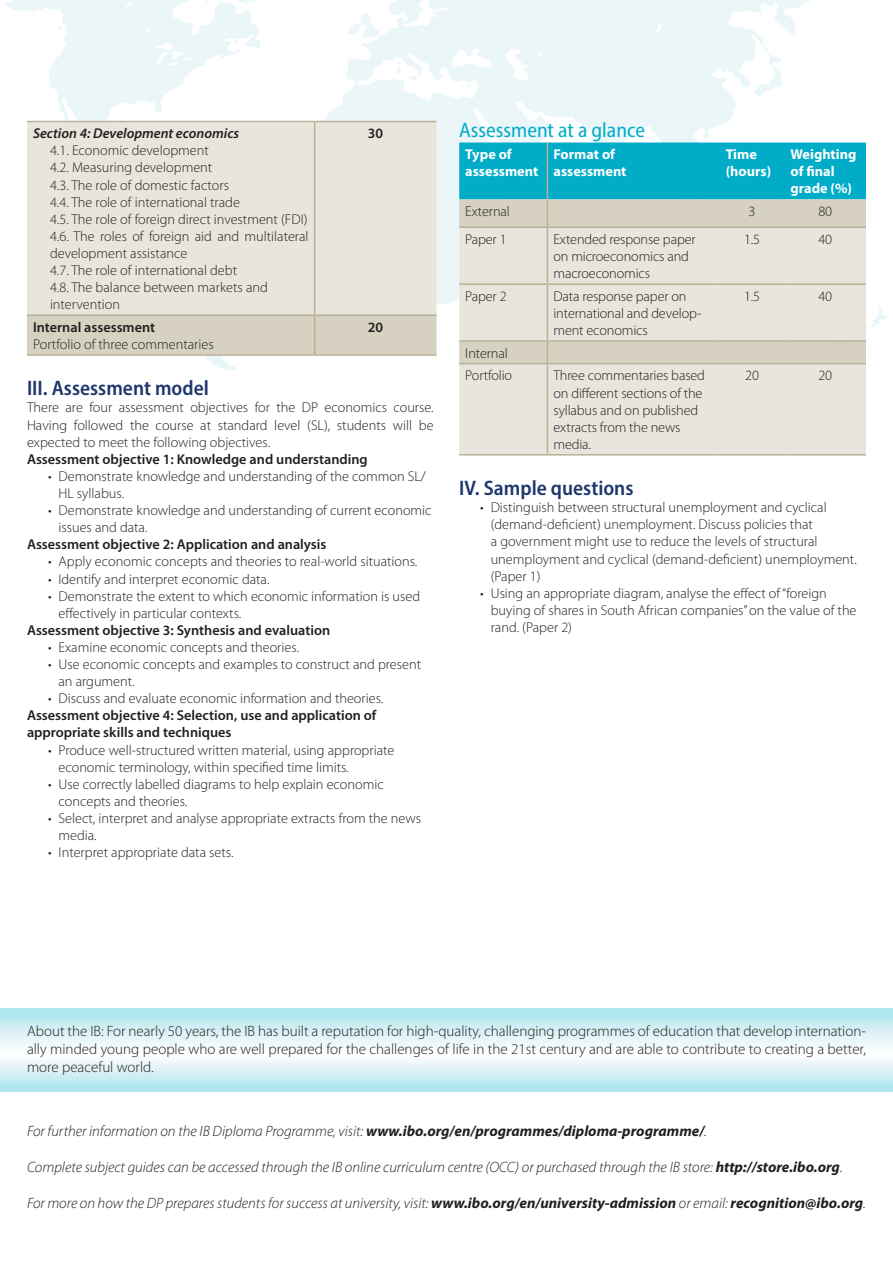
<style>
.page{position:relative;width:893px;height:1263px;background:#fff}
.page>*{position:absolute;margin:0;border:0;box-sizing:border-box;transform-origin:0 0}
.Paragraph_Heading1{font:600 semi-condensed 21px "Myriad Pro";color:#1d366c}
.Heading2{font:semi-condensed 21px "Myriad Pro";color:#00acc8}
.info{font:italic 300 15px "Myriad Pro";color:#231f20}
._40{font:300 15px/18px "Myriad Pro";color:#231f20;text-align:justify}
.body_text{font:300 14.25px/17.1px "Myriad Pro";color:#231f20}
.table_body_text{font:300 14.25px/17.1px "Myriad Pro";letter-spacing:-.01em;color:#231f20}
.table_subtitle{font:600 14.25px/17.1px "Myriad Pro";color:#231f20}
.table_head{font:700 14.25px/17.1px "Myriad Pro";color:#fff}
.table_sub_italic{font:italic 600 14.25px "Myriad Pro";color:#231f20}
.body_text-2{font:600 14.25px "Myriad Pro";color:#231f20}
.s1{font-weight:700}
</style>
<div class="page">
<svg style="left:318px;top:0;width:504px;height:306px;fill:#ebf6f9"></svg>
<svg style="left:754px;top:46px;width:29px;height:52px"></svg>
<svg style="left:468px;top:84px;width:4px;height:4px"></svg>
<svg style="left:409px;top:75px;width:8px;height:5px"></svg>
<svg style="left:397px;top:61px;width:5px;height:14px"></svg>
<svg style="left:348px;top:13px;width:32px;height:26px"></svg>
<svg style="left:4px;top:0;width:291px;height:370px"></svg>
<svg style="left:206px;top:1px;width:4px;height:3px"></svg>
<svg style="left:58px;top:26px;width:3px;height:4px"></svg>
<svg style="left:0;top:1008px;width:893px;height:83px"></svg>
<div style="left:27px;top:122px;width:409px;height:192px;background:#e8e6dc"></div>
<div style="left:27px;top:316px;width:409px;height:38px;background:#d7d1c1"></div>
<hr style="left:314px;top:122px;width:1px;height:192px;background:#b9b298">
<hr style="left:314px;top:316px;width:1px;height:38px;background:#b9b298">
<hr style="left:27px;top:121px;width:288px;height:1px;background:#b9b298">
<hr style="left:315px;top:121px;width:121px;height:1px;background:#b9b298">
<hr style="left:27px;top:314px;width:288px;height:2px;background:#b9b298">
<hr style="left:315px;top:314px;width:121px;height:2px;background:#b9b298">
<hr style="left:27px;top:354px;width:288px;height:2px;background:#b9b298">
<hr style="left:315px;top:354px;width:121px;height:2px;background:#b9b298">
<div style="left:459px;top:364px;width:407px;height:90px;background:#e8e6dc"></div>
<svg style="left:459px;top:143px;width:429px;height:220px;background:#acd3d2"></svg>
<hr style="left:547px;top:364px;width:1px;height:90px;background:#b9b298">
<hr style="left:459px;top:283px;width:88px;height:2px;background:#b9b298">
<hr style="left:547px;top:283px;width:173px;height:2px;background:#b9b298">
<hr style="left:720px;top:283px;width:64px;height:2px;background:#b9b298">
<hr style="left:784px;top:283px;width:82px;height:2px;background:#b9b298">
<hr style="left:459px;top:340px;width:88px;height:2px;background:#b9b298">
<hr style="left:547px;top:340px;width:173px;height:2px;background:#b9b298">
<hr style="left:720px;top:340px;width:64px;height:2px;background:#b9b298">
<hr style="left:784px;top:340px;width:82px;height:2px;background:#b9b298">
<hr style="left:459px;top:363px;width:88px;height:1px;background:#b9b298">
<hr style="left:547px;top:363px;width:173px;height:1px;background:#b9b298">
<hr style="left:720px;top:363px;width:64px;height:1px;background:#b9b298">
<hr style="left:784px;top:363px;width:82px;height:1px;background:#b9b298">
<hr style="left:459px;top:454px;width:88px;height:2px;background:#b9b298">
<hr style="left:547px;top:454px;width:173px;height:2px;background:#b9b298">
<hr style="left:720px;top:454px;width:64px;height:2px;background:#b9b298">
<hr style="left:784px;top:454px;width:82px;height:2px;background:#b9b298">
<hr style="left:459px;top:226px;width:88px;height:2px;background:#b9b298">
<hr style="left:547px;top:226px;width:173px;height:2px;background:#b9b298">
<hr style="left:720px;top:226px;width:64px;height:2px;background:#b9b298">
<hr style="left:784px;top:226px;width:82px;height:2px;background:#b9b298">
<p class="table_sub_italic" style="left:33px;top:124px;width:208px">Section 4: Development economics</p>
<p class="body_text" style="left:50px;top:142px;width:160px">4.1. Economic development</p>
<p class="body_text" style="left:50px;top:159px;width:164px">4.2. Measuring development</p>
<p class="body_text" style="left:50px;top:176px;width:180px">4.3. The role of domestic factors</p>
<p class="body_text" style="left:50px;top:194px;width:191px">4.4. The role of international trade</p>
<p class="body_text" style="left:50px;top:211px;width:259px">4.5. The role of foreign direct investment (FDI)</p>
<p class="body_text" style="left:50px;top:228px;width:260px">4.6. The roles of foreign aid and multilateral development assistance</p>
<p class="body_text" style="left:50px;top:262px;width:189px">4.7. The role of international debt</p>
<p class="body_text" style="left:50px;top:279px;width:219px">4.8. The balance between markets and</p>
<p class="body_text" style="left:50px;top:296px;width:71px">intervention</p>
<p class="table_subtitle" style="left:33px;top:318px;width:124px">Internal assessment</p>
<p class="body_text" style="left:33px;top:336px;width:182px">Portfolio of three commentaries</p>
<p class="body_text-2" style="left:368px;top:124px;width:17px">30</p>
<p class="body_text-2" style="left:368px;top:318px;width:17px">20</p>
<p class="Paragraph_Heading1" style="left:27px;top:375px;width:183px">III. Assessment model</p>
<p class="body_text" style="left:27px;top:399px;width:408px;text-align:justify">There are four assessment objectives for the DP economics course.<br>Having followed the course at standard level (SL), students will be expected to meet the following objectives.</p>
<p class="table_subtitle" style="left:27px;top:450px;width:342px">Assessment objective 1: Knowledge and understanding</p>
<p class="body_text" style="left:58px;top:468px;width:369px;text-indent:-10px">• Demonstrate knowledge and understanding of the common SL/<br>HL syllabus.</p>
<p class="body_text" style="left:58px;top:502px;width:375px;text-indent:-10px">• Demonstrate knowledge and understanding of current economic issues and data.</p>
<p class="table_subtitle" style="left:27px;top:536px;width:301px">Assessment objective 2: Application and analysis</p>
<p class="body_text" style="left:48px;top:553px;width:371px">• Apply economic concepts and theories to real-world situations.</p>
<p class="body_text" style="left:48px;top:570px;width:223px">• Identify and interpret economic data.</p>
<p class="body_text" style="left:58px;top:587px;width:363px;text-indent:-10px">• Demonstrate the extent to which economic information is used effectively in particular contexts.</p>
<p class="table_subtitle" style="left:27px;top:621px;width:305px">Assessment objective 3: Synthesis and evaluation</p>
<p class="body_text" style="left:48px;top:639px;width:253px">• Examine economic concepts and theories.</p>
<p class="body_text" style="left:58px;top:656px;width:364px;text-indent:-10px">• Use economic concepts and examples to construct and present an argument.</p>
<p class="body_text" style="left:48px;top:690px;width:337px">• Discuss and evaluate economic information and theories.</p>
<p class="table_subtitle" style="left:27px;top:707px;width:351px">Assessment objective 4: Selection, use and application of appropriate skills and techniques</p>
<p class="body_text" style="left:58px;top:741px;width:337px;text-indent:-10px">• Produce well-structured written material, using appropriate economic terminology, within specified time limits.</p>
<p class="body_text" style="left:58px;top:776px;width:327px;text-indent:-10px">• Use correctly labelled diagrams to help explain economic concepts and theories.</p>
<p class="body_text" style="left:58px;top:810px;width:364px;text-indent:-10px">• Select, interpret and analyse appropriate extracts from the news media.</p>
<p class="body_text" style="left:48px;top:844px;width:187px">• Interpret appropriate data sets.</p>
<p class="Heading2" style="left:459px;top:117px;width:187px">Assessment at a glance</p>
<p class="table_head" style="left:465px;top:145px;width:75px">Type of assessment</p>
<p class="table_head" style="left:553px;top:145px;width:63px">Format of</p>
<p class="table_head" style="left:553px;top:162px;width:75px">assessment</p>
<p class="table_head" style="left:726px;top:145px;width:33px">Time</p>
<p class="table_head" style="left:726px;top:162px;width:47px">(hours)</p>
<p class="table_head" style="left:790px;top:145px;width:67px">Weighting of final grade (%)</p>
<p class="table_body_text" style="left:465px;top:203px;width:46px">External</p>
<p class="table_body_text" style="left:749px;top:203px;width:8px">3</p>
<p class="table_body_text" style="left:818px;top:203px;width:15px">80</p>
<p class="table_body_text" style="left:465px;top:231px;width:43px">Paper 1</p>
<p class="table_body_text" style="left:553px;top:231px;width:144px">Extended response paper on microeconomics and macroeconomics</p>
<p class="table_body_text" style="left:744px;top:231px;width:18px">1.5</p>
<p class="table_body_text" style="left:818px;top:231px;width:15px">40</p>
<p class="table_body_text" style="left:465px;top:288px;width:43px">Paper 2</p>
<p class="table_body_text" style="left:553px;top:288px;width:149px">Data response paper on international and develop&shy;ment economics</p>
<p class="table_body_text" style="left:744px;top:288px;width:18px">1.5</p>
<p class="table_body_text" style="left:818px;top:288px;width:15px">40</p>
<p class="table_body_text" style="left:465px;top:345px;width:44px">Internal</p>
<p class="table_body_text" style="left:465px;top:367px;width:48px">Portfolio</p>
<p class="table_body_text" style="left:553px;top:367px;width:153px">Three commentaries based on different sections of the syllabus and on published extracts from the news media.</p>
<p class="table_body_text" style="left:745px;top:367px;width:15px">20</p>
<p class="table_body_text" style="left:818px;top:367px;width:15px">20</p>
<p class="Paragraph_Heading1" style="left:459px;top:475px;width:176px">IV. Sample questions</p>
<p class="body_text" style="left:491px;top:499px;width:368px;text-indent:-10px">• Distinguish between structural unemployment and cyclical (demand-deficient) unemployment. Discuss policies that<br>a government might use to reduce the levels of structural unemployment and cyclical (demand-deficient) unemployment. (Paper 1)</p>
<p class="body_text" style="left:491px;top:585px;width:367px;text-indent:-10px">• Using an appropriate diagram, analyse the effect of “foreign buying of shares in South African companies” on the value of the rand. (Paper 2)</p>
<p class="_40" style="left:27px;top:1022px;width:840px">About the IB: For nearly 50 years, the IB has built a reputation for high-quality, challenging programmes of education that develop internation&shy;ally minded young people who are well prepared for the challenges of life in the 21st century and are able to contribute to creating a better, more peaceful world.</p>
<p class="info" style="left:27px;top:1121px;width:681px">For further information on the IB Diploma Programme, visit: <span class="s1">www.ibo.org/en/programmes/diploma-programme/</span>.</p>
<p class="info" style="left:27px;top:1157px;width:817px">Complete subject guides can be accessed through the IB online curriculum centre (OCC) or purchased through the IB store: <span class="s1">http://store.ibo.org</span>.</p>
<p class="info" style="left:27px;top:1193px;width:840px">For more on how the DP prepares students for success at university, visit: <span class="s1">www.ibo.org/en/university-admission</span> or email: <span class="s1">recognition@ibo.org</span>.</p>
</div>
